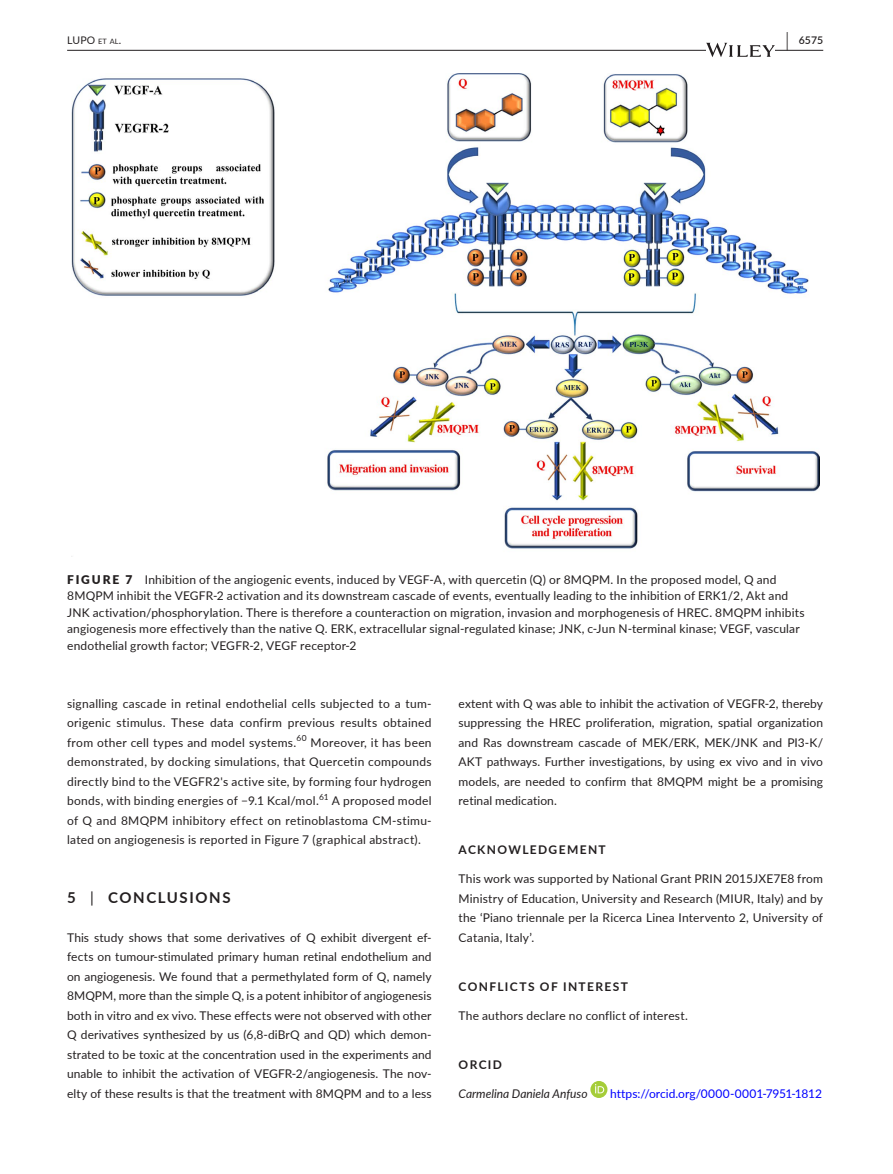
<style>
.page{position:relative;width:893px;height:1174px;background:#fff}
.page>*{position:absolute;margin:0;border:0;box-sizing:border-box;transform-origin:0 0}
.t1{font:600 19.5px "Lato";color:#231f20;scale:.48 1}
.t2{font:700 15px "Lato";letter-spacing:.11em;color:#231f20}
.t3{font:12px/19.5px "Lato";letter-spacing:.015em;color:#231f20;text-align:justify}
.t4{font:700 12px "Lato";letter-spacing:.115em;color:#231f20}
.t5{font:12px "Lato";letter-spacing:-.005em;color:#00f}
.t6{font:italic 12px "Lato";color:#231f20}
.t7{font:10.5px "Lato";color:#231f20}
.t8{font:600 10.5px "Lato";color:#231f20}
.t9{font:8.4px "Lato";color:#231f20}
.s1{font-size:7.35px}
.s2{font-weight:900}
.s3{font-weight:400}
</style>
<div class="page">
<hr style="left:67px;top:50px;width:756px;height:1px;background:#231f20">
<svg style="left:706px;top:43px;width:69px;height:14px"></svg>
<svg style="left:590px;top:1081px;width:17px;height:17px"></svg>
<svg style="left:595px;top:1084px;width:9px;height:9px"></svg>
<img style="left:71px;top:73px;width:748px;height:476px">
<h1 class="t1" style="left:786px;top:26px;width:7px">|</h1>
<p class="t7" style="left:67px;top:33px;width:56px">LUPO <span class="s1">et al</span>.</p>
<p class="t8" style="left:799px;top:33px;width:26px">6575</p>
<p class="t3" style="left:67px;top:570px;width:739px;line-height:16.5px;text-align:left"><span class="s2">FIGURE 7</span> Inhibition of the angiogenic events, induced by VEGF‐A, with quercetin (Q) or 8MQPM. In the proposed model, Q and 8MQPM inhibit the VEGFR‐2 activation and its downstream cascade of events, eventually leading to the inhibition of ERK1/2, Akt and JNK activation/phosphorylation. There is therefore a counteraction on migration, invasion and morphogenesis of HREC. 8MQPM inhibits angiogenesis more effectively than the native Q. ERK, extracellular signal‐regulated kinase; JNK, c‐Jun N‐terminal kinase; VEGF, vascular endothelial growth factor; VEGFR‐2, VEGF receptor‐2</p>
<p class="t3" style="left:67px;top:693px;width:366px">signalling cascade in retinal endothelial cells subjected to a tum‐ origenic stimulus. These data confirm previous results obtained from other cell types and model systems.</p>
<p class="t9" style="left:297px;top:732px;width:12px">60</p>
<p class="t3" style="left:67px;top:732px;width:366px;text-indent:243px">Moreover, it has been demonstrated, by docking simulations, that Quercetin compounds directly bind to the VEGFR2's active site, by forming four hydrogen bonds, with binding energies of −9.1 Kcal/mol.</p>
<p class="t9" style="left:319px;top:791px;width:11px">61</p>
<p class="t3" style="left:67px;top:790px;width:366px;text-indent:265px">A proposed model of Q and 8MQPM inhibitory effect on retinoblastoma CM‐stimu‐ lated on angiogenesis is reported in Figure 7 (graphical abstract).</p>
<p class="t2" style="left:67px;top:886px;width:165px">5 <span class="s3">|</span> CONCLUSIONS</p>
<p class="t3" style="left:67px;top:927px;width:366px">This study shows that some derivatives of Q exhibit divergent ef‐ fects on tumour‐stimulated primary human retinal endothelium and on angiogenesis. We found that a permethylated form of Q, namely 8MQPM, more than the simple Q, is a potent inhibitor of angiogenesis both in vitro and ex vivo. These effects were not observed with other Q derivatives synthesized by us (6,8‐diBrQ and QD) which demon‐ strated to be toxic at the concentration used in the experiments and unable to inhibit the activation of VEGFR‐2/angiogenesis. The nov‐ elty of these results is that the treatment with 8MQPM and to a less</p>
<p class="t3" style="left:459px;top:693px;width:366px">extent with Q was able to inhibit the activation of VEGFR‐2, thereby suppressing the HREC proliferation, migration, spatial organization and Ras downstream cascade of MEK/ERK, MEK/JNK and PI3‐K/ AKT pathways. Further investigations, by using ex vivo and in vivo models, are needed to confirm that 8MQPM might be a promising retinal medication.</p>
<p class="t4" style="left:459px;top:841px;width:149px">ACKNOWLEDGEMENT</p>
<p class="t3" style="left:459px;top:868px;width:366px">This work was supported by National Grant PRIN 2015JXE7E8 from Ministry of Education, University and Research (MIUR, Italy) and by the ‘Piano triennale per la Ricerca Linea Intervento 2, University of Catania, Italy’.</p>
<p class="t4" style="left:459px;top:977px;width:171px">CONFLICTS OF INTEREST</p>
<p class="t3" style="left:459px;top:1005px;width:231px">The authors declare no conflict of interest.</p>
<p class="t4" style="left:459px;top:1055px;width:45px">ORCID</p>
<p class="t6" style="left:459px;top:1085px;width:130px">Carmelina Daniela Anfuso</p>
<p class="t5" style="left:610px;top:1085px;width:213px">https://orcid.org/0000-0001-7951-1812</p>
</div>
